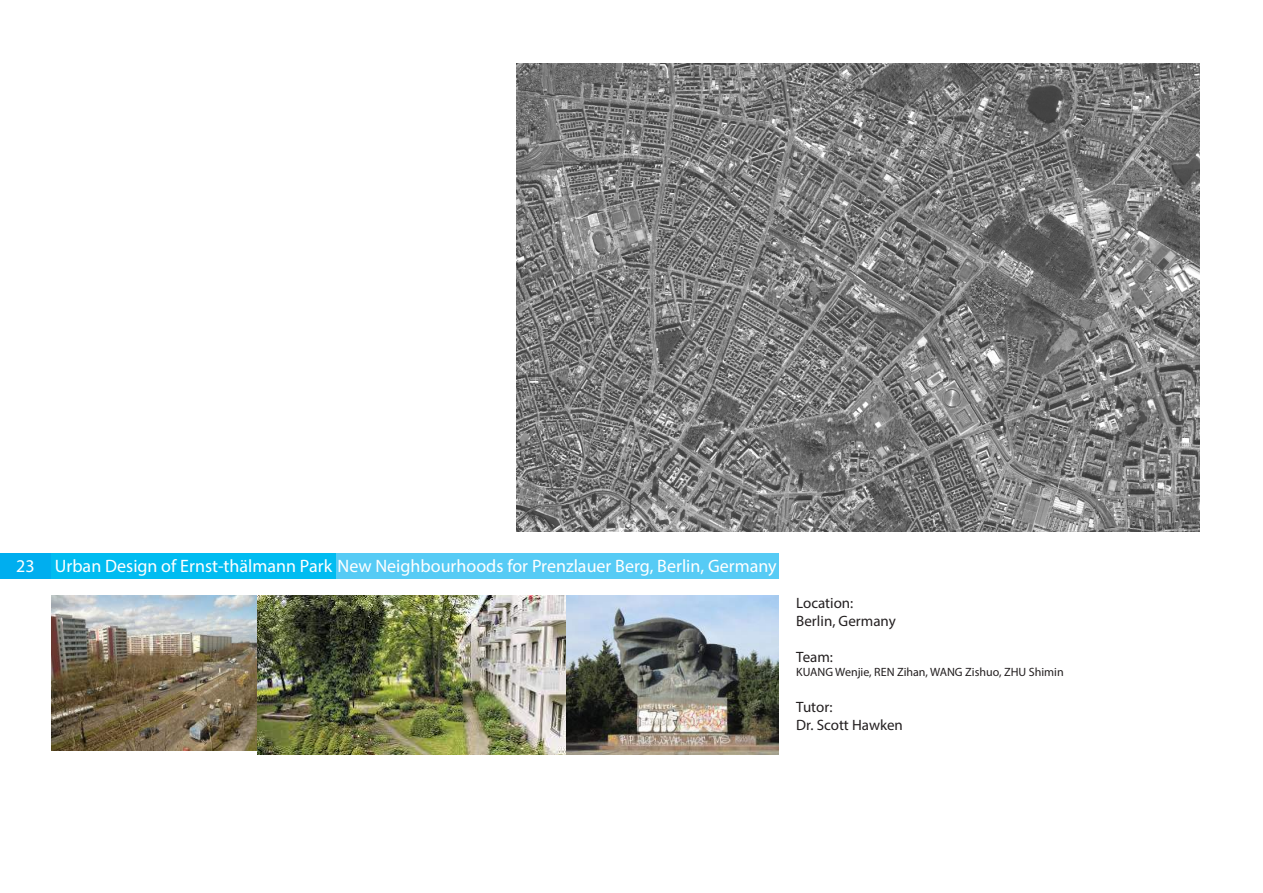
<style>
.page{position:relative;width:1263px;height:893px;background:#fff}
.page>*{position:absolute;margin:0;border:0;box-sizing:border-box;transform-origin:0 0}
.t1{font:18px "Myriad Pro";color:#fff}
.t2{font:15px/18px "Myriad Pro";color:#231f20}
.t3{font:12px "Myriad Pro";color:#231f20}
</style>
<div class="page">
<div style="left:0;top:553px;width:51px;height:25px;background:#00aeef"></div>
<div style="left:51px;top:553px;width:285px;height:25px;background:#00bcf1"></div>
<div style="left:336px;top:553px;width:442px;height:25px;background:#56cbf5"></div>
<img style="left:516px;top:64px;width:683px;height:467px">
<img style="left:51px;top:595px;width:207px;height:155px">
<img style="left:258px;top:595px;width:520px;height:159px">
<p class="t1" style="left:16px;top:554px;width:762px">23 Urban Design of Ernst-thälmann Park New Neighbourhoods for Prenzlauer Berg, Berlin, Germany</p>
<p class="t2" style="left:796px;top:594px;width:101px">Location:<br>Berlin, Germany</p>
<p class="t2" style="left:796px;top:648px;width:38px">Team:</p>
<p class="t3" style="left:796px;top:665px;width:269px">KUANG Wenjie, REN Zihan, WANG Zishuo, ZHU Shimin</p>
<p class="t2" style="left:796px;top:698px;width:108px">Tutor:<br>Dr. Scott Hawken</p>
</div>
